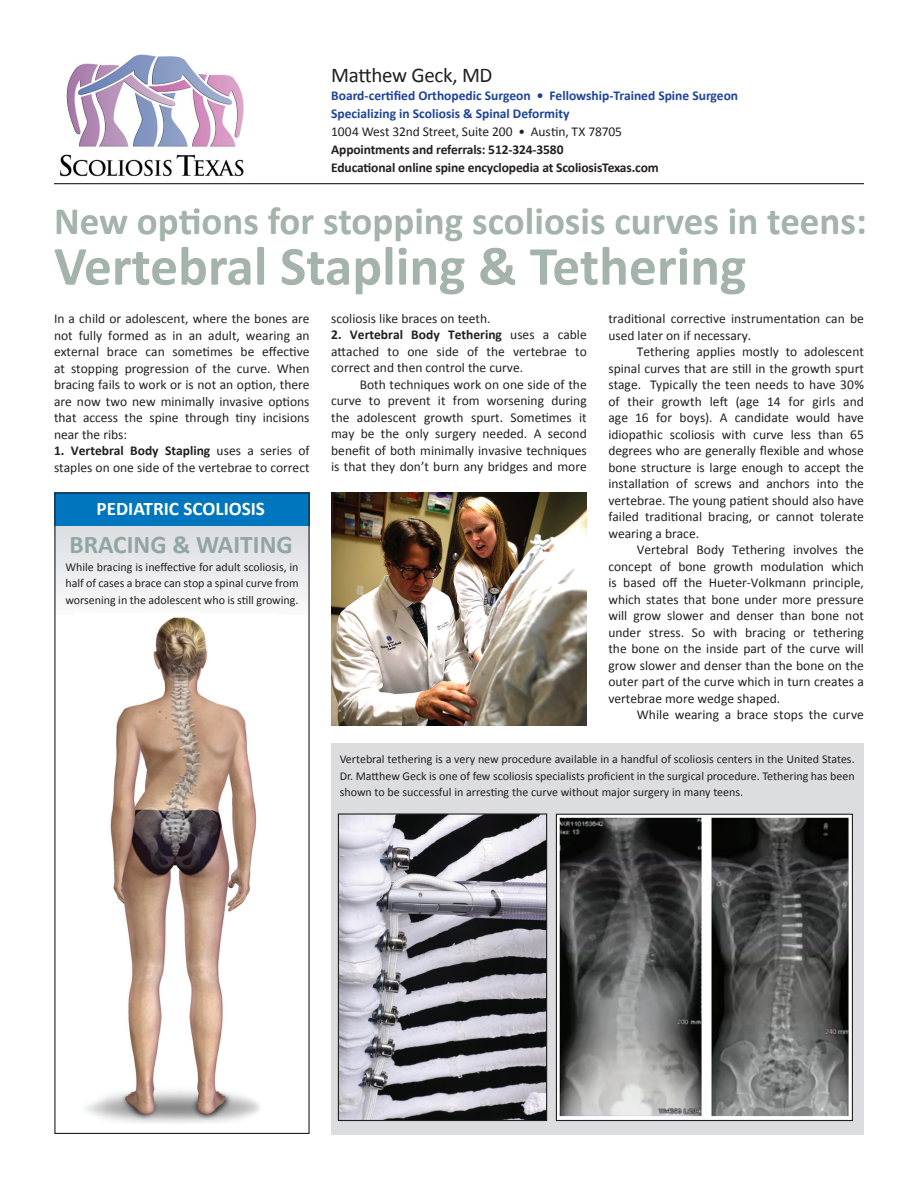
<style>
.page{position:relative;width:918px;height:1188px;background:#fff}
.page>*{position:absolute;margin:0;border:0;box-sizing:border-box;transform-origin:0 0}
.t1{font:700 55.5px "Calibri";color:#a4b3ab}
.t2{font:700 39px "Calibri";color:#a4b3ab}
.t3{font:700 25.5px "Calibri";color:#91a5a4}
.t4{font:21px "Calibri";letter-spacing:-.015em;color:#231f20}
.t5{font:700 19.2px "Calibri";color:#fff}
.t6{font:13.5px/16.5px "Calibri";color:#231f20;text-align:justify}
.t7{font:700 13.5px/18px "Calibri";color:#1e4499}
.t8{font:700 13.5px/18px "Calibri";letter-spacing:-.01em;color:#231f20}
.t9{font:12px/16.5px "Calibri";color:#231f20;text-align:justify}
.s1{font-weight:700}
</style>
<div class="page">
<div style="left:331px;top:743px;width:533px;height:391px;background:#dcdddf"></div>
<hr style="left:54px;top:183px;width:810px;height:1px;background:#231f20">
<img style="left:60px;top:54px;width:184px;height:123px">
<img style="left:340px;top:815px;width:205px;height:304px">
<div style="left:338px;top:813px;width:209px;height:308px;border:1px solid #231f20"></div>
<svg style="left:56px;top:526px;width:252px;height:76px;fill:#e8e9eb"></svg>
<img style="left:85px;top:617px;width:175px;height:506px">
<div style="left:54px;top:492px;width:256px;height:34px;background:#0076be"></div>
<img style="left:558px;top:816px;width:293px;height:303px">
<div style="left:556px;top:814px;width:297px;height:307px;border:1px solid #231f20"></div>
<img style="left:331px;top:493px;width:256px;height:232px">
<h3 class="t4" style="left:331px;top:62px;width:163px">Matthew Geck, MD</h3>
<p class="t7" style="left:331px;top:86px;width:409px">Board-certified Orthopedic Surgeon • Fellowship-Trained Spine Surgeon<br>Specializing in Scoliosis &amp; Spinal Deformity</p>
<p class="t6" style="left:331px;top:122px;width:292px">1004 West 32nd Street, Suite 200 • Austin, TX 78705</p>
<p class="t8" style="left:331px;top:140px;width:329px">Appointments and referrals: 512-324-3580<br>Educational online spine encyclopedia at ScoliosisTexas.com</p>
<h2 class="t2" style="left:54px;top:196px;width:814px">New options for stopping scoliosis curves in teens:</h2>
<h1 class="t1" style="left:54px;top:232px;width:694px">Vertebral Stapling &amp; Tethering</h1>
<p class="t6" style="left:54px;top:310px;width:257px">In a child or adolescent, where the bones are not fully formed as in an adult, wearing an external brace can sometimes be effective at stopping progression of the curve. When bracing fails to work or is not an option, there are now two new minimally invasive options that access the spine through tiny incisions near the ribs:</p>
<p class="t6" style="left:54px;top:442px;width:257px"><span class="s1">1. Vertebral Body Stapling</span> uses a series of staples on one side of the vertebrae to correct</p>
<p class="t6" style="left:331px;top:309px;width:161px">scoliosis like braces on teeth.</p>
<p class="t6" style="left:331px;top:326px;width:257px"><span class="s1">2. Vertebral Body Tethering</span> uses a cable attached to one side of the vertebrae to correct and then control the curve.</p>
<p class="t6" style="left:331px;top:375px;width:257px;text-indent:28px">Both techniques work on one side of the curve to prevent it from worsening during the adolescent growth spurt. Sometimes it may be the only surgery needed. A second benefit of both minimally invasive techniques is that they don’t burn any bridges and more</p>
<p class="t6" style="left:608px;top:310px;width:257px">traditional corrective instrumentation can be used later on if necessary.</p>
<p class="t6" style="left:608px;top:343px;width:257px;text-indent:28px">Tethering applies mostly to adolescent spinal curves that are still in the growth spurt stage. Typically the teen needs to have 30% of their growth left (age 14 for girls and age 16 for boys). A candidate would have idiopathic scoliosis with curve less than 65 degrees who are generally flexible and whose bone structure is large enough to accept the installation of screws and anchors into the vertebrae. The young patient should also have failed traditional bracing, or cannot tolerate wearing a brace.</p>
<p class="t6" style="left:608px;top:541px;width:257px;text-indent:28px">Vertebral Body Tethering involves the concept of bone growth modulation which is based off the Hueter-Volkmann principle, which states that bone under more pressure will grow slower and denser than bone not under stress. So with bracing or tethering the bone on the inside part of the curve will grow slower and denser than the bone on the outer part of the curve which in turn creates a vertebrae more wedge shaped.</p>
<p class="t6" style="left:637px;top:706px;width:229px">While wearing a brace stops the curve</p>
<h3 class="t5" style="left:97px;top:497px;width:170px">PEDIATRIC SCOLIOSIS</h3>
<h3 class="t3" style="left:69px;top:529px;width:225px">BRACING &amp; WAITING</h3>
<p class="t9" style="left:65px;top:558px;width:235px">While bracing is ineffective for adult scoliosis, in half of cases a brace can stop a spinal curve from worsening in the adolescent who is still growing.</p>
<p class="t9" style="left:340px;top:750px;width:516px">Vertebral tethering is a very new procedure available in a handful of scoliosis centers in the United States.<br>Dr. Matthew Geck is one of few scoliosis specialists proficient in the surgical procedure. Tethering has been shown to be successful in arresting the curve without major surgery in many teens.</p>
</div>
